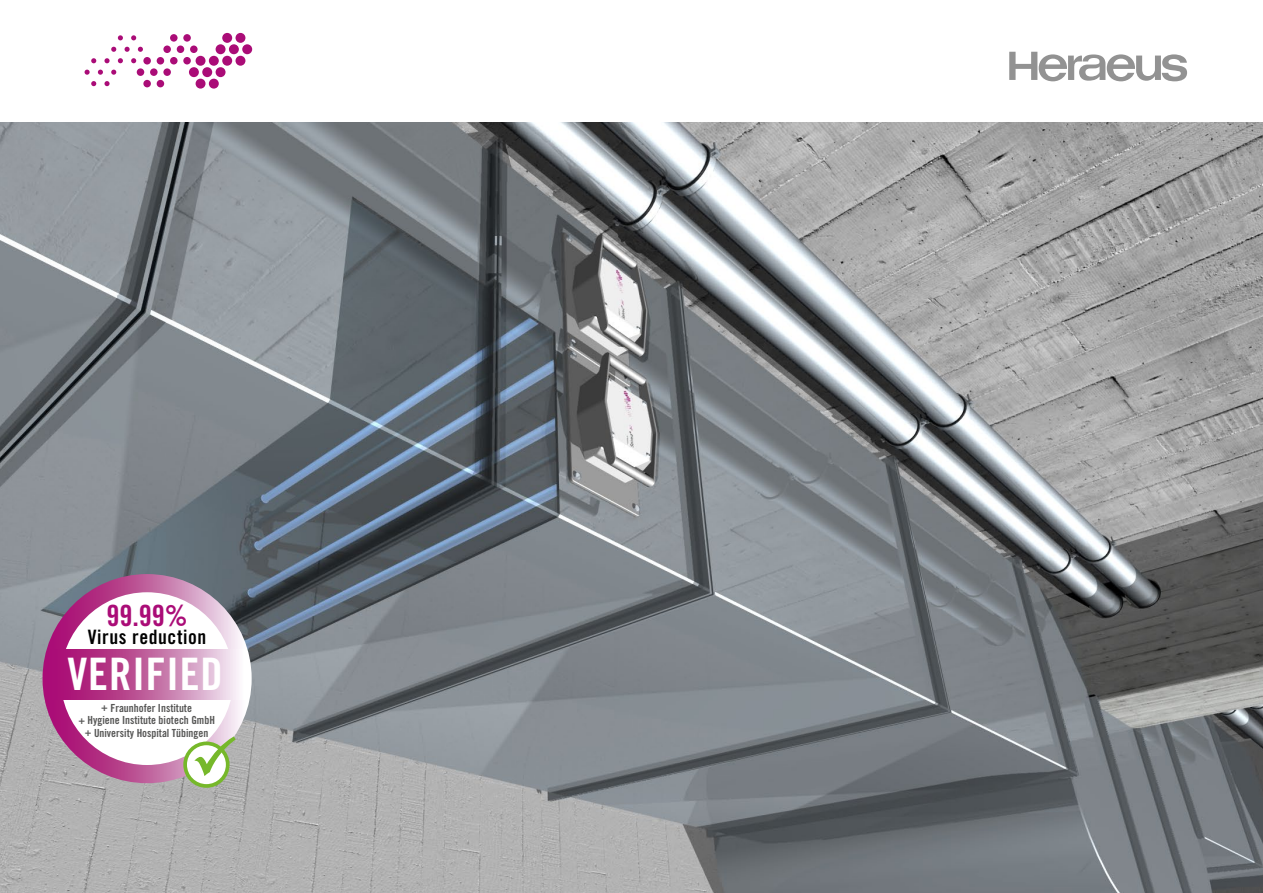
<style>
.page{position:relative;width:1263px;height:893px;background:#fff}
.page>*{position:absolute;margin:0;border:0;box-sizing:border-box;transform-origin:0 0}
.t1{font:44.7px "Trade Gothic LT Bold Cond Twenty";letter-spacing:.02em;color:#fff}
.t2{font:29.25px "Trade Gothic LT Bold Cond Twenty";color:#aa0c77}
.t3{font:19.8px "Trade Gothic LT Bold Cond Twenty";letter-spacing:.03em;color:#000}
.t4{font:11.1px/12.6px "Trade Gothic LT Bold Cond Twenty";color:#575756;text-align:center}
</style>
<div class="page">
<div style="left:242px;top:44px;width:10px;height:10px;background:#aa0c77;border-radius:50%"></div>
<div style="left:222px;top:33px;width:10px;height:10px;background:#aa0c77;border-radius:50%"></div>
<div style="left:235px;top:33px;width:10px;height:10px;background:#aa0c77;border-radius:50%"></div>
<div style="left:229px;top:44px;width:10px;height:10px;background:#aa0c77;border-radius:50%"></div>
<div style="left:235px;top:56px;width:10px;height:10px;background:#aa0c77;border-radius:50%"></div>
<div style="left:222px;top:56px;width:10px;height:10px;background:#aa0c77;border-radius:50%"></div>
<div style="left:216px;top:44px;width:10px;height:10px;background:#aa0c77;border-radius:50%"></div>
<div style="left:190px;top:46px;width:8px;height:7px;background:#aa0c77;border-radius:50%"></div>
<div style="left:170px;top:34px;width:8px;height:8px;background:#aa0c77;border-radius:50%"></div>
<div style="left:183px;top:34px;width:8px;height:8px;background:#aa0c77;border-radius:50%"></div>
<div style="left:177px;top:46px;width:7px;height:7px;background:#aa0c77;border-radius:50%"></div>
<div style="left:183px;top:57px;width:8px;height:7px;background:#aa0c77;border-radius:50%"></div>
<div style="left:170px;top:57px;width:8px;height:7px;background:#aa0c77;border-radius:50%"></div>
<div style="left:163px;top:46px;width:8px;height:7px;background:#aa0c77;border-radius:50%"></div>
<svg style="left:138px;top:47px;width:5px;height:5px"></svg>
<svg style="left:118px;top:35px;width:5px;height:5px"></svg>
<svg style="left:131px;top:35px;width:5px;height:5px"></svg>
<svg style="left:125px;top:47px;width:5px;height:5px"></svg>
<svg style="left:131px;top:58px;width:5px;height:5px"></svg>
<svg style="left:118px;top:58px;width:5px;height:5px"></svg>
<svg style="left:111px;top:47px;width:5px;height:5px"></svg>
<div style="left:216px;top:67px;width:10px;height:10px;background:#aa0c77;border-radius:50%"></div>
<div style="left:196px;top:56px;width:9px;height:10px;background:#aa0c77;border-radius:50%"></div>
<div style="left:209px;top:56px;width:10px;height:10px;background:#aa0c77;border-radius:50%"></div>
<div style="left:202px;top:67px;width:10px;height:10px;background:#aa0c77;border-radius:50%"></div>
<div style="left:209px;top:79px;width:10px;height:10px;background:#aa0c77;border-radius:50%"></div>
<div style="left:196px;top:79px;width:9px;height:10px;background:#aa0c77;border-radius:50%"></div>
<div style="left:189px;top:67px;width:10px;height:10px;background:#aa0c77;border-radius:50%"></div>
<div style="left:163px;top:68px;width:8px;height:8px;background:#aa0c77;border-radius:50%"></div>
<div style="left:143px;top:57px;width:8px;height:8px;background:#aa0c77;border-radius:50%"></div>
<div style="left:157px;top:57px;width:7px;height:8px;background:#aa0c77;border-radius:50%"></div>
<div style="left:150px;top:68px;width:8px;height:8px;background:#aa0c77;border-radius:50%"></div>
<div style="left:157px;top:80px;width:7px;height:7px;background:#aa0c77;border-radius:50%"></div>
<div style="left:143px;top:80px;width:8px;height:7px;background:#aa0c77;border-radius:50%"></div>
<div style="left:137px;top:68px;width:7px;height:8px;background:#aa0c77;border-radius:50%"></div>
<svg style="left:111px;top:70px;width:5px;height:5px"></svg>
<svg style="left:91px;top:58px;width:5px;height:5px"></svg>
<svg style="left:104px;top:58px;width:6px;height:5px"></svg>
<svg style="left:98px;top:70px;width:5px;height:5px"></svg>
<svg style="left:104px;top:81px;width:6px;height:5px"></svg>
<svg style="left:91px;top:81px;width:5px;height:5px"></svg>
<svg style="left:85px;top:70px;width:5px;height:5px"></svg>
<svg style="left:1009px;top:52px;width:178px;height:29px"></svg>
<img style="left:0;top:123px;width:1263px;height:770px">
<svg style="left:52px;top:583px;width:191px;height:191px"></svg>
<div style="left:43px;top:574px;width:209px;height:209px;border:18px solid #fff;border-radius:50%"></div>
<svg style="left:50px;top:649px;width:195px;height:50px;background:#c66da7"></svg>
<svg style="left:185px;top:743px;width:43px;height:43px"></svg>
<div style="left:183px;top:741px;width:47px;height:47px;border:4px solid #76b82a;border-radius:50%"></div>
<svg style="left:192px;top:735px;width:45px;height:43px"></svg>
<h2 class="t2" style="left:106px;top:598px;width:83px">99.99%</h2>
<h3 class="t3" style="left:88px;top:625px;width:120px">Virus reduction</h3>
<h1 class="t1" style="left:68px;top:647px;width:157px">VERIFIED</h1>
<p class="t4" style="left:78px;top:701px;width:138px">+ Fraunhofer Institute<br>+ Hygiene Institute biotech GmbH + University Hospital Tübingen</p>
</div>
